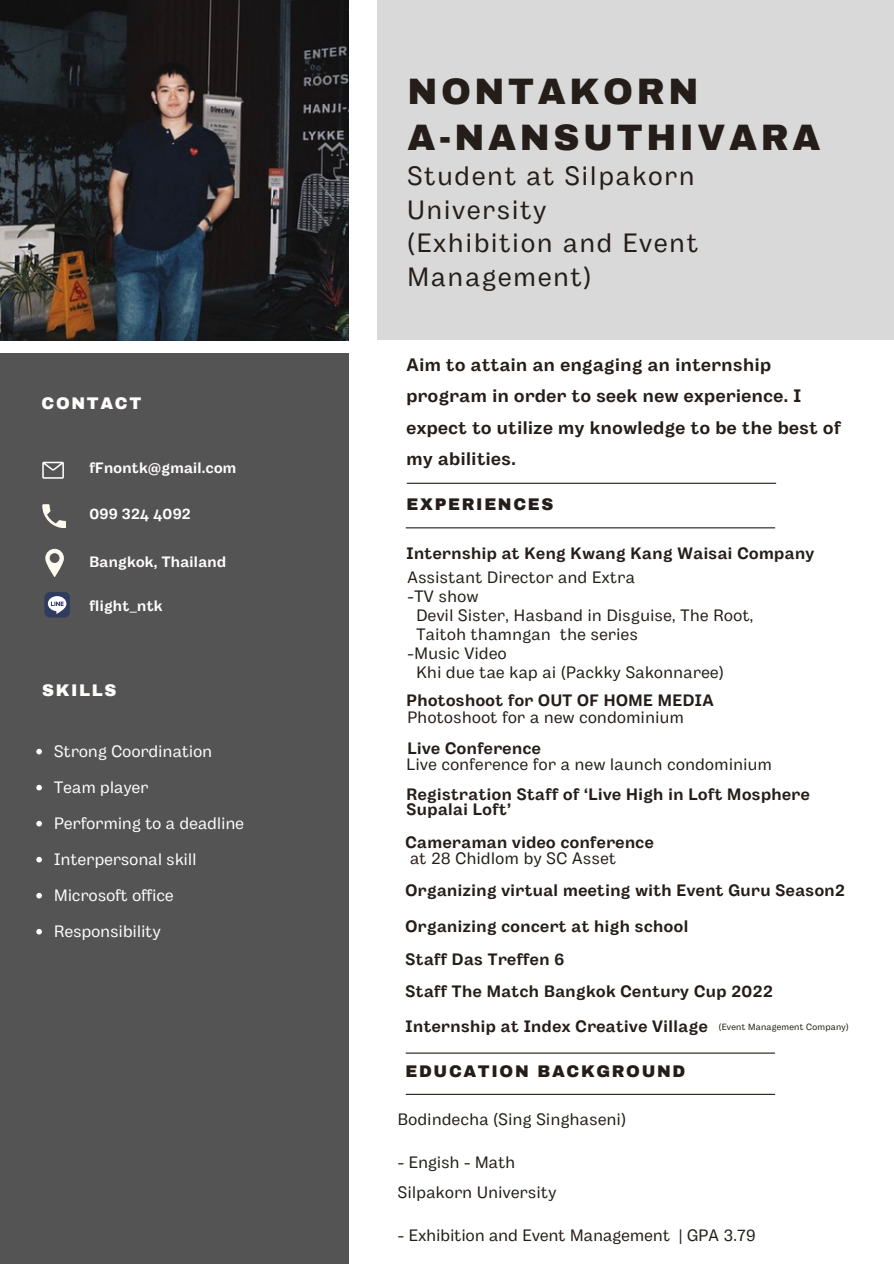
<style>
.page{position:relative;width:894px;height:1264px;background:#fff}
.page>*{position:absolute;margin:0;border:0;box-sizing:border-box;transform-origin:0 0}
.t1{font:900 36px/46.2px "Archivo";letter-spacing:.1em;color:#241d19}
.t2{font:26.4px/33.8px "Body Grotesque";letter-spacing:.08em;color:#241d19}
.t3{font:700 18px/31.5px "Body Grotesque";letter-spacing:.03em;color:#241d19}
.t4{font:700 16.5px/15.8px "Body Grotesque";letter-spacing:.03em;color:#241d19}
.t5{font:16.5px "Body Grotesque";letter-spacing:.03em;color:#241d19}
.t6{font:16.5px "Body Grotesque";letter-spacing:.02em;color:#fffcfc}
.t7{font:900 16.5px "Archivo";letter-spacing:.1em;color:#241d19}
.t8{font:900 16.5px "Archivo";letter-spacing:.1em;color:#fffcfc}
.t9{font:700 15px "Body Grotesque";letter-spacing:.02em;color:#fffcfc}
.t10{font:9px "Body Grotesque";letter-spacing:.03em;color:#241d19}
.s1{font-weight:400}
</style>
<div class="page">
<div style="left:377px;top:0;width:516px;height:340px;background:#d9d9d9"></div>
<div style="left:0;top:354px;width:349px;height:909px;background:#545454"></div>
<hr style="left:406px;top:1052px;width:368px;height:1px;background:#241d19">
<hr style="left:407px;top:482px;width:368px;height:2px;background:#241d19">
<hr style="left:406px;top:527px;width:368px;height:1px;background:#241d19">
<hr style="left:406px;top:1093px;width:368px;height:1px;background:#241d19">
<img style="left:0;top:0;width:348px;height:340px">
<div style="left:44px;top:592px;width:26px;height:25px;background:#303b60;border-radius:6px"></div>
<svg style="left:48px;top:596px;width:18px;height:18px"></svg>
<svg style="left:42px;top:461px;width:22px;height:17px"></svg>
<svg style="left:42px;top:504px;width:24px;height:24px"></svg>
<svg style="left:45px;top:549px;width:19px;height:28px"></svg>
<svg style="left:36px;top:748px;width:6px;height:6px"></svg>
<svg style="left:36px;top:784px;width:6px;height:6px"></svg>
<svg style="left:36px;top:820px;width:6px;height:6px"></svg>
<svg style="left:36px;top:856px;width:6px;height:6px"></svg>
<svg style="left:36px;top:892px;width:6px;height:6px"></svg>
<svg style="left:36px;top:928px;width:6px;height:6px"></svg>
<p class="t8" style="left:42px;top:394px;width:101px">CONTACT</p>
<p class="t9" style="left:89px;top:459px;width:148px">fFnontk@gmail.com</p>
<p class="t9" style="left:89px;top:505px;width:103px">099 324 4092</p>
<p class="t9" style="left:89px;top:553px;width:138px">Bangkok, Thailand</p>
<h1 class="t9" style="left:89px;top:597px;width:75px">flight_ntk</h1>
<h2 class="t8" style="left:42px;top:681px;width:76px">SKILLS</h2>
<p class="t6" style="left:54px;top:741px;width:159px">Strong Coordination</p>
<p class="t6" style="left:54px;top:777px;width:96px">Team player</p>
<p class="t6" style="left:54px;top:813px;width:191px">Performing to a deadline</p>
<p class="t6" style="left:54px;top:849px;width:144px">Interpersonal skill</p>
<p class="t6" style="left:54px;top:885px;width:121px">Microsoft office</p>
<p class="t6" style="left:54px;top:921px;width:108px">Responsibility</p>
<h3 class="t1" style="left:407px;top:69px;width:414px">NONTAKORN<br>A-NANSUTHIVARA</h3>
<p class="t2" style="left:407px;top:161px;width:292px">Student at Silpakorn<br>University<br>(Exhibition and Event<br>Management)</p>
<p class="t3" style="left:406px;top:350px;width:435px">Aim to attain an engaging an internship program in order to seek new experience. I expect to utilize my knowledge to be the best of my abilities.</p>
<h3 class="t7" style="left:406px;top:495px;width:148px">EXPERIENCES</h3>
<h4 class="t4" style="left:406px;top:547px;width:409px">Internship at Keng Kwang Kang Waisai Company</h4>
<h4 class="t5" style="left:407px;top:567px;width:229px">Assistant Director and Extra</h4>
<h4 class="t5" style="left:407px;top:586px;width:72px">-TV show</h4>
<h4 class="t5" style="left:416px;top:605px;width:338px">Devil Sister, Hasband in Disguise, The Root,</h4>
<h4 class="t5" style="left:416px;top:624px;width:223px">Taitoh thamngan the series</h4>
<h4 class="t5" style="left:407px;top:644px;width:101px">-Music Video</h4>
<h4 class="t5" style="left:416px;top:663px;width:308px">Khi due tae kap ai (Packky Sakonnaree)</h4>
<h5 class="t4" style="left:406px;top:693px;width:308px">Photoshoot for OUT OF HOME MEDIA</h5>
<h5 class="t5" style="left:407px;top:708px;width:278px">Photoshoot for a new condominium</h5>
<h3 class="t4" style="left:407px;top:741px;width:135px">Live Conference</h3>
<p class="t5" style="left:406px;top:755px;width:367px">Live conference for a new launch condominium</p>
<h5 class="t4" style="left:406px;top:787px;width:404px">Registration Staff of ‘Live High in Loft Mosphere<br>Supalai Loft’</h5>
<h4 class="t4" style="left:405px;top:835px;width:249px">Cameraman video conference <span class="s1">at 28 Chidlom by SC Asset</span></h4>
<h4 class="t4" style="left:405px;top:883px;width:441px">Organizing virtual meeting with Event Guru Season2</h4>
<h4 class="t4" style="left:405px;top:919px;width:284px">Organizing concert at high school</h4>
<h4 class="t4" style="left:405px;top:952px;width:160px">Staff Das Treffen 6</h4>
<h4 class="t4" style="left:405px;top:984px;width:369px">Staff The Match Bangkok Century Cup 2022</h4>
<h3 class="t4" style="left:405px;top:1019px;width:303px">Internship at Index Creative Village</h3>
<h5 class="t10" style="left:718px;top:1021px;width:131px">(Event Management Company)</h5>
<h4 class="t7" style="left:405px;top:1062px;width:281px">EDUCATION BACKGROUND</h4>
<p class="t5" style="left:398px;top:1109px;width:229px">Bodindecha (Sing Singhaseni)</p>
<p class="t5" style="left:398px;top:1152px;width:119px">- Engish - Math</p>
<h4 class="t5" style="left:398px;top:1182px;width:160px">Silpakorn University</h4>
<h5 class="t5" style="left:398px;top:1226px;width:359px">- Exhibition and Event Management | GPA 3.79</h5>
</div>
